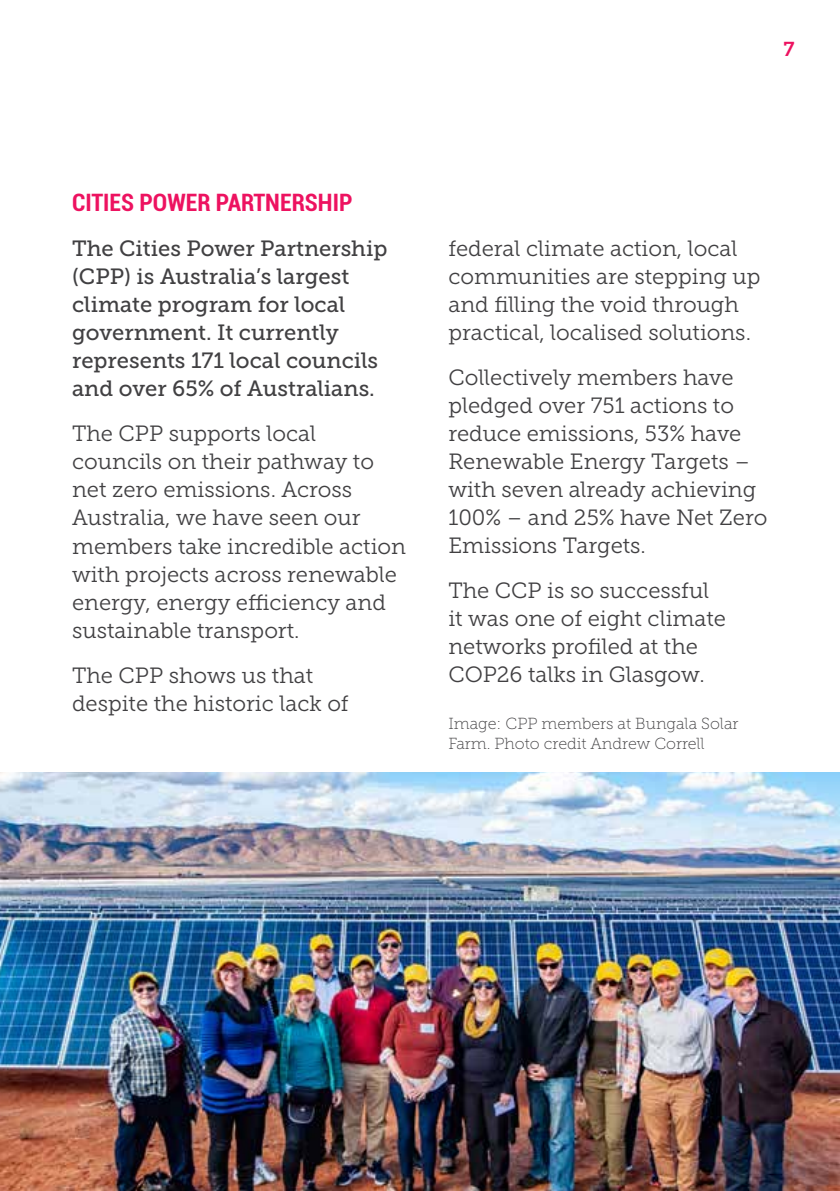
<style>
.page{position:relative;width:840px;height:1191px;background:#fff}
.page>*{position:absolute;margin:0;border:0;box-sizing:border-box;transform-origin:0 0}
.t1{font:700 condensed 24px "Roboto";color:#ed1260}
.t2{font:22px/28px "Museo Slab 300";color:#414042}
.t3{font:22px/28px "Museo Slab 500";color:#414042}
.t4{font:20px "Museo Slab 700";color:#ed1260}
.t5{font:16px/19.2px "Museo Slab 100";color:#414042}
</style>
<div class="page">
<img style="left:0;top:772px;width:839px;height:419px">
<p class="t4" style="left:783px;top:38px;width:13px">7</p>
<p class="t1" style="left:72px;top:186px;width:282px">CITIES POWER PARTNERSHIP</p>
<p class="t3" style="left:72px;top:235px;width:317px">The Cities Power Partnership (CPP) is Australia’s largest climate program for local government. It currently represents 171 local councils and over 65% of Australians.</p>
<p class="t2" style="left:72px;top:420px;width:335px">The CPP supports local councils on their pathway to net zero emissions. Across<br>Australia, we have seen our members take incredible action with projects across renewable energy, energy efficiency and sustainable transport.</p>
<p class="t2" style="left:72px;top:661px;width:278px">The CPP shows us that despite the historic lack of</p>
<p class="t2" style="left:448px;top:234px;width:313px">federal climate action, local communities are stepping up and filling the void through practical, localised solutions.</p>
<p class="t2" style="left:448px;top:364px;width:320px">Collectively members have pledged over 751 actions to reduce emissions, 53% have<br>Renewable Energy Targets – with seven already achieving<br>100% – and 25% have Net Zero<br>Emissions Targets.</p>
<p class="t2" style="left:448px;top:577px;width:279px">The CCP is so successful it was one of eight climate networks profiled at the<br>COP26 talks in Glasgow.</p>
<p class="t5" style="left:448px;top:714px;width:291px">Image: CPP members at Bungala Solar<br>Farm. Photo credit Andrew Correll</p>
</div>
